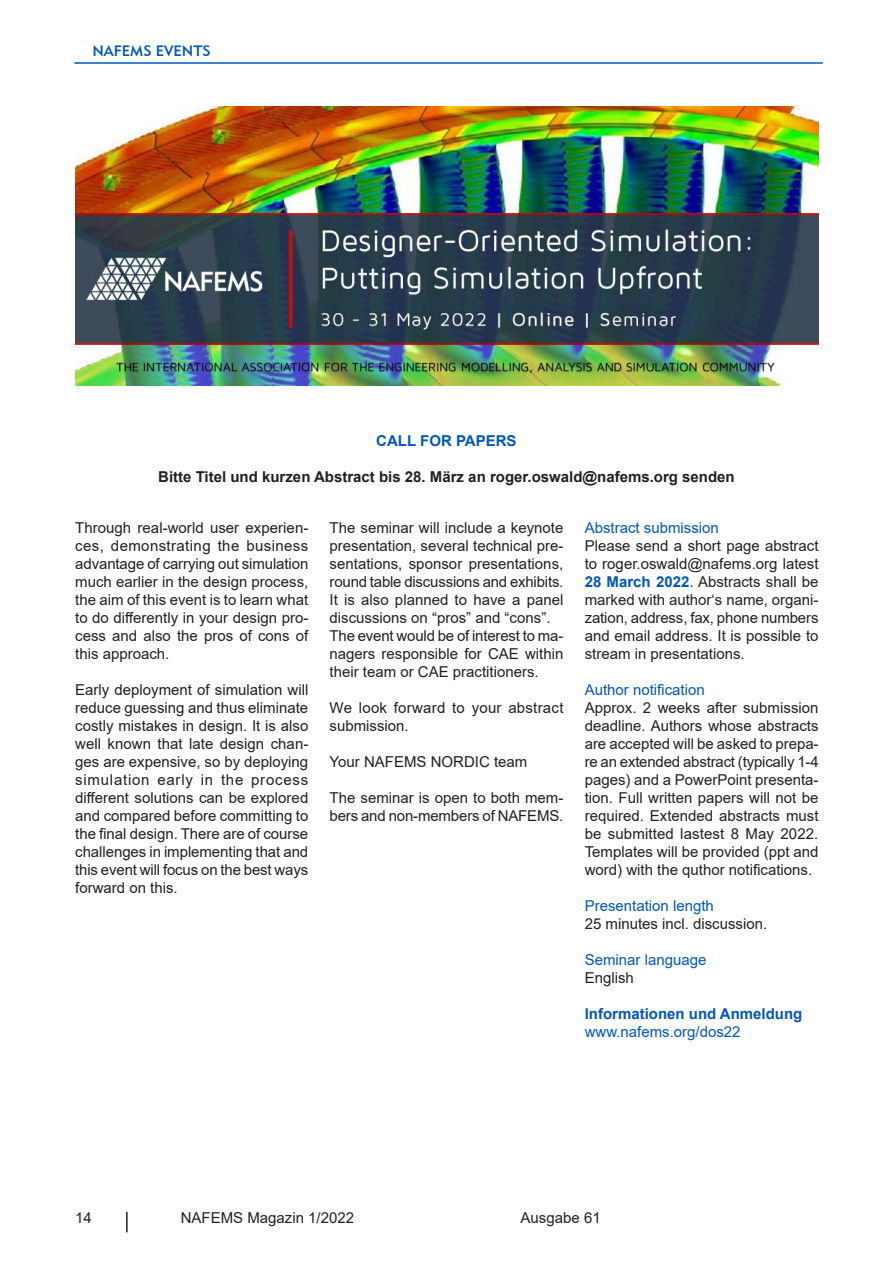
<style>
.page{position:relative;width:893px;height:1263px;background:#fff}
.page>*{position:absolute;margin:0;border:0;box-sizing:border-box;transform-origin:0 0}
.t1{font:15px/18px "Arial";color:#231f20;text-align:justify}
.t2{font:15px "Arial";color:#0057b7}
.t3{font:700 15px "Arial";color:#231f20}
.t4{font:700 15px "Arial";color:#0057b7}
.t5{font:15px "Geometric 415 BT Medium A";color:#0057b7}
.s1{font-weight:700;color:#0057b7}
</style>
<div class="page">
<hr style="left:126px;top:1212px;width:2px;height:20px;background:#231f20">
<hr style="left:74px;top:62px;width:749px;height:2px;background:#0057b7">
<img style="left:75px;top:106px;width:744px;height:279px">
<p class="t5" style="left:92px;top:42px;width:120px">NAFEMS EVENTS</p>
<p class="t4" style="left:376px;top:430px;width:142px">CALL FOR PAPERS</p>
<p class="t3" style="left:158px;top:466px;width:578px">Bitte Titel und kurzen Abstract bis 28. März an roger.oswald@nafems.org senden</p>
<p class="t1" style="left:75px;top:518px;width:235px">Through real-world user experien&shy;ces, demonstrating the business advantage of carrying out simulation much earlier in the design process, the aim of this event is to learn what to do differently in your design pro&shy;cess and also the pros of cons of this approach.</p>
<p class="t1" style="left:75px;top:680px;width:235px">Early deployment of simulation will reduce guessing and thus eliminate costly mistakes in design. It is also well known that late design chan&shy;ges are expensive, so by deploying simulation early in the process different solutions can be explored and compared before committing to the final design. There are of course challenges in implementing that and this event will focus on the best ways forward on this.</p>
<p class="t1" style="left:330px;top:518px;width:235px;text-align:left">The seminar will include a keynote presentation, several technical pre&shy;sentations, sponsor presentations, round table discussions and exhibits.<br>It is also planned to have a panel discussions on “pros” and “cons”.<br>The event would be of interest to ma&shy;nagers responsible for CAE within their team or CAE practitioners.</p>
<p class="t1" style="left:330px;top:698px;width:235px">We look forward to your abstract submission.</p>
<p class="t1" style="left:330px;top:752px;width:199px">Your NAFEMS NORDIC team</p>
<p class="t1" style="left:330px;top:788px;width:235px">The seminar is open to both mem&shy;bers and non-members of NAFEMS.</p>
<p class="t2" style="left:585px;top:517px;width:136px">Abstract submission</p>
<p class="t1" style="left:585px;top:536px;width:235px">Please send a short page abstract to roger.oswald@nafems.org latest <span class="s1">28 March 2022</span>. Abstracts shall be marked with author‘s name, organi&shy;zation, address, fax, phone numbers and email address. It is possible to stream in presentations.</p>
<p class="t2" style="left:585px;top:679px;width:122px">Author notification</p>
<p class="t1" style="left:585px;top:698px;width:235px">Approx. 2 weeks after submission deadline. Authors whose abstracts are accepted will be asked to prepa&shy;re an extended abstract (typically 1-4 pages) and a PowerPoint presenta&shy;tion. Full written papers will not be required. Extended abstracts must be submitted lastest 8 May 2022.<br>Templates will be provided (ppt and word) with the quthor notifications.</p>
<p class="t2" style="left:585px;top:895px;width:131px">Presentation length</p>
<p class="t1" style="left:585px;top:914px;width:184px">25 minutes incl. discussion.</p>
<p class="t2" style="left:585px;top:949px;width:123px">Seminar language</p>
<p class="t1" style="left:585px;top:968px;width:51px">English</p>
<p class="t4" style="left:585px;top:1003px;width:219px">Informationen und Anmeldung</p>
<p class="t2" style="left:585px;top:1021px;width:157px">www.nafems.org/dos22</p>
<p class="t1" style="left:75px;top:1208px;width:18px">14</p>
<p class="t1" style="left:181px;top:1208px;width:175px">NAFEMS Magazin 1/2022</p>
<p class="t1" style="left:521px;top:1208px;width:82px">Ausgabe 61</p>
</div>
